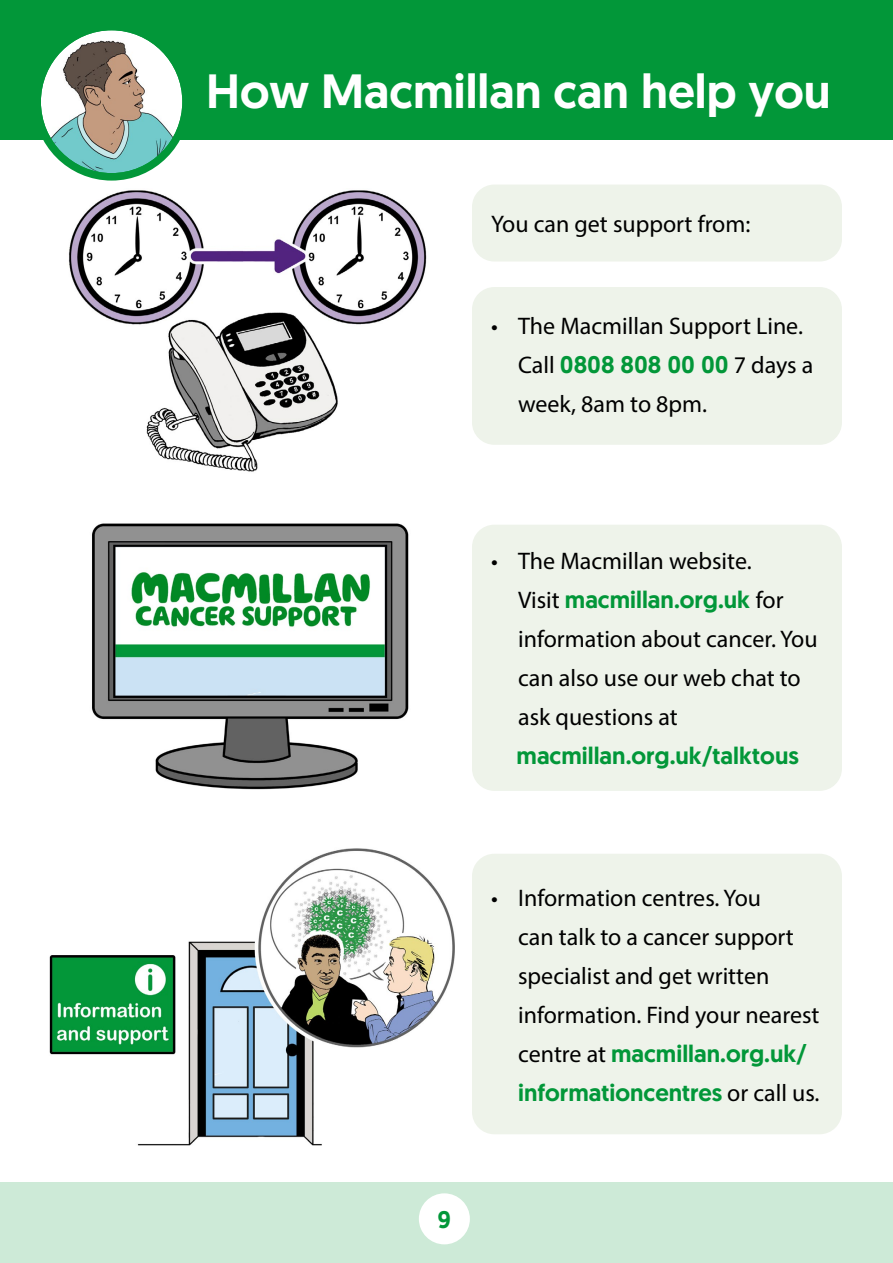
<style>
.page{position:relative;width:893px;height:1263px;background:#fff}
.page>*{position:absolute;margin:0;border:0;box-sizing:border-box;transform-origin:0 0}
.t1{font:500 48px "Geomanist";color:#fff}
.t2{font:24px/39px "Myriad Pro";color:#000}
.t3{font:500 24px "Geomanist";color:#029739}
.s1{font-family:"Geomanist";font-weight:500;color:#029739}
</style>
<div class="page">
<div style="left:0;top:0;width:893px;height:140px;background:#029739"></div>
<img style="left:92px;top:523px;width:317px;height:267px">
<img style="left:69px;top:190px;width:358px;height:282px">
<svg style="left:42px;top:32px;width:139px;height:140px;background:#9dbaa7"></svg>
<div style="left:33px;top:23px;width:157px;height:158px;border:8px solid #029739;border-radius:50%"></div>
<div style="left:472px;top:854px;width:370px;height:280px;background:#eef3ea;border-radius:22px"></div>
<img style="left:49px;top:848px;width:406px;height:298px">
<div style="left:472px;top:287px;width:370px;height:158px;background:#eef3ea;border-radius:22px"></div>
<div style="left:472px;top:185px;width:370px;height:76px;background:#eef3ea;border-radius:22px"></div>
<div style="left:472px;top:525px;width:370px;height:266px;background:#eef3ea;border-radius:22px"></div>
<div style="left:0;top:1182px;width:893px;height:81px;background:#cdead7"></div>
<div style="left:419px;top:1193px;width:51px;height:51px;background:#fff;border-radius:50%"></div>
<p class="t1" style="left:206px;top:59px;width:626px">How Macmillan can help you</p>
<p class="t2" style="left:491px;top:204px;width:261px">You can get support from:</p>
<p class="t2" style="left:518px;top:306px;width:297px;text-indent:-27px">• The Macmillan Support Line.<br>Call <span class="s1">0808 808 00 00</span> 7 days a week, 8am to 8pm.</p>
<p class="t2" style="left:518px;top:541px;width:301px;text-indent:-27px">• The Macmillan website.<br>Visit <span class="s1">macmillan.org.uk</span> for information about cancer. You can also use our web chat to ask questions at</p>
<p class="t3" style="left:517px;top:740px;width:284px">macmillan.org.uk/talktous</p>
<p class="t2" style="left:518px;top:877px;width:303px;text-indent:-27px">• Information centres. You<br>can talk to a cancer support specialist and get written information. Find your nearest centre at <span class="s1">macmillan.org.uk/ informationcentres</span> or call us.</p>
<p class="t3" style="left:438px;top:1203px;width:15px">9</p>
</div>
